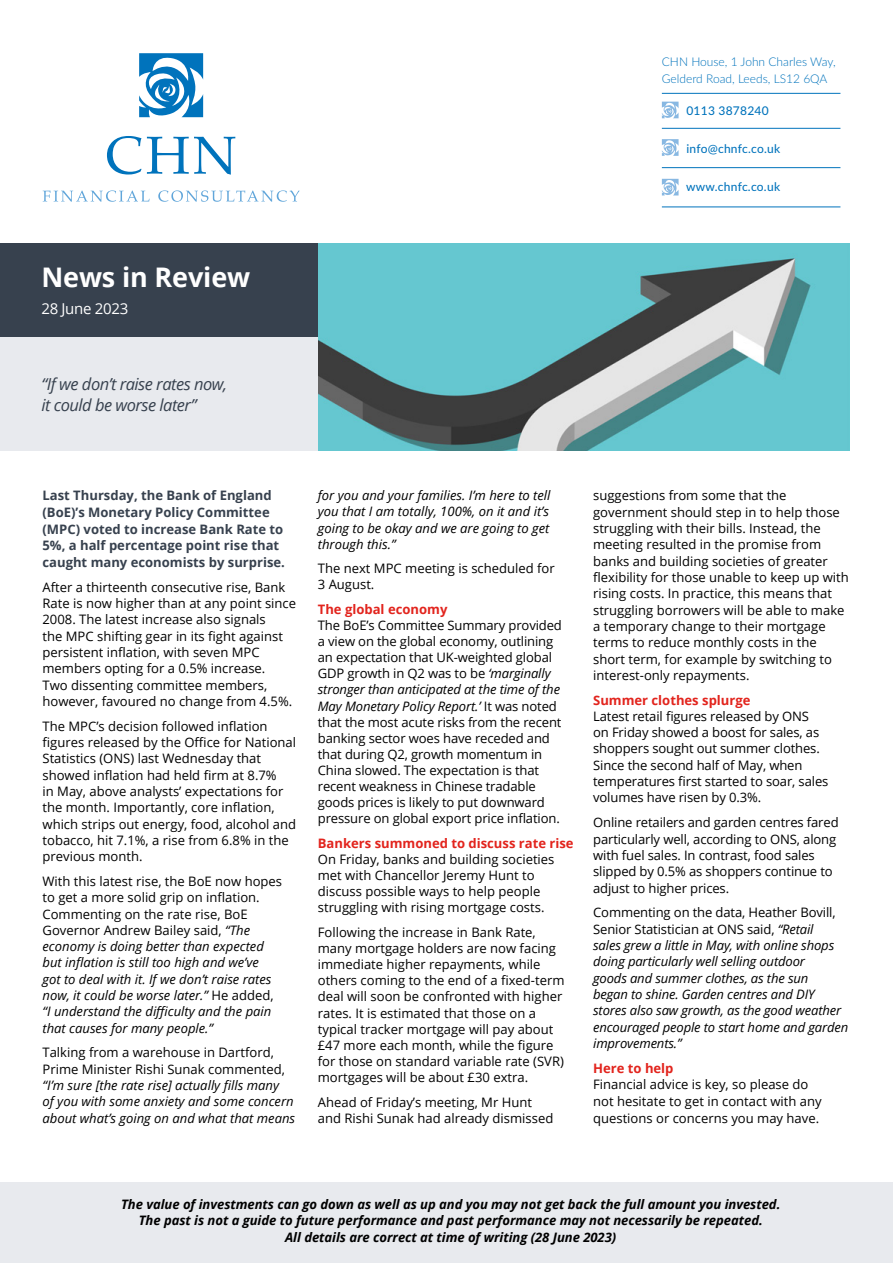
<style>
.page{position:relative;width:893px;height:1263px;background:#fff}
.page>*{position:absolute;margin:0;border:0;box-sizing:border-box;transform-origin:0 0}
.t1{font:700 27px "Open Sans";letter-spacing:-.005em;color:#fff}
.t2{font:italic 16.5px/21px "Open Sans";letter-spacing:-.03em;color:#37414e}
.t3{font:15px "Open Sans";letter-spacing:-.02em;color:#fff}
.t4{font:13.05px/16.4px "Open Sans";color:#000}
.t5{font:italic 13.05px/16.4px "Open Sans";color:#000}
.t6{font:italic 700 13.05px/16.5px "Open Sans";letter-spacing:-.005em;color:#000;text-align:center}
.t7{font:700 13.05px/16.6px "Open Sans";color:#37414e}
.t8{font:700 13.05px "Open Sans";color:#e2241d}
.t9{font:300 12px/16.5px "Lato";color:#0073bc}
.t10{font:500 12px "Lato";letter-spacing:.02em;color:#0073bc}
.s1{font-style:normal}
.s2{font-style:italic}
</style>
<div class="page">
<img style="left:318px;top:243px;width:531px;height:208px">
<div style="left:0;top:1182px;width:893px;height:81px;background:#e8eaee"></div>
<div style="left:0;top:337px;width:318px;height:114px;background:#e8eaee"></div>
<div style="left:0;top:243px;width:318px;height:94px;background:#37414e"></div>
<svg style="left:43px;top:190px;width:107px;height:12px"></svg>
<svg style="left:158px;top:190px;width:142px;height:12px"></svg>
<svg style="left:107px;top:136px;width:34px;height:39px"></svg>
<svg style="left:147px;top:137px;width:88px;height:38px"></svg>
<svg style="left:139px;top:53px;width:64px;height:65px"></svg>
<hr style="left:662px;top:93px;width:178px;height:1px;background:#0073bc">
<hr style="left:662px;top:207px;width:178px;height:1px;background:#0073bc">
<hr style="left:662px;top:167px;width:178px;height:1px;background:#0073bc">
<hr style="left:662px;top:128px;width:178px;height:1px;background:#0073bc">
<svg style="left:662px;top:102px;width:17px;height:16px"></svg>
<svg style="left:662px;top:139px;width:17px;height:17px"></svg>
<svg style="left:662px;top:179px;width:17px;height:17px"></svg>
<h1 class="t1" style="left:41px;top:258px;width:210px">News in Review</h1>
<p class="t3" style="left:41px;top:298px;width:88px">28 June 2023</p>
<p class="t2" style="left:41px;top:373px;width:187px">“If we don’t raise rates now, it could be worse later”</p>
<p class="t9" style="left:662px;top:53px;width:175px">CHN House, 1 John Charles Way,<br>Gelderd Road, Leeds, LS12 6QA</p>
<p class="t10" style="left:686px;top:103px;width:84px">0113 3878240</p>
<p class="t10" style="left:686px;top:140px;width:95px">info@chnfc.co.uk</p>
<p class="t10" style="left:686px;top:178px;width:96px">www.chnfc.co.uk</p>
<p class="t7" style="left:43px;top:487px;width:244px">Last Thursday, the Bank of England (BoE)’s Monetary Policy Committee (MPC) voted to increase Bank Rate to 5%, a half percentage point rise that caught many economists by surprise.</p>
<p class="t4" style="left:43px;top:579px;width:255px">After a thirteenth consecutive rise, Bank Rate is now higher than at any point since 2008. The latest increase also signals<br>the MPC shifting gear in its fight against persistent inflation, with seven MPC members opting for a 0.5% increase.<br>Two dissenting committee members, however, favoured no change from 4.5%.</p>
<p class="t4" style="left:43px;top:717px;width:255px">The MPC’s decision followed inflation figures released by the Office for National Statistics (ONS) last Wednesday that showed inflation had held firm at 8.7%<br>in May, above analysts’ expectations for the month. Importantly, core inflation, which strips out energy, food, alcohol and tobacco, hit 7.1%, a rise from 6.8% in the previous month.</p>
<p class="t5" style="left:43px;top:873px;width:241px"><span class="s1">With this latest rise, the BoE now hopes to get a more solid grip on inflation.<br>Commenting on the rate rise, BoE Governor Andrew Bailey said,</span> “The economy is doing better than expected but inflation is still too high and we’ve<br>got to deal with it. If we don’t raise rates now, it could be worse later.” <span class="s1">He added, </span>“I understand the difficulty and the pain that causes for many people.”</p>
<p class="t4" style="left:43px;top:1044px;width:244px">Talking from a warehouse in Dartford,<br>Prime Minister Rishi Sunak commented,</p>
<p class="t5" style="left:43px;top:1077px;width:254px">“I’m sure [the rate rise] actually fills many<br>of you with some anxiety and some concern about what’s going on and what that means</p>
<p class="t5" style="left:318px;top:487px;width:234px;text-align:justify">for you and your families. I’m here to tell you that I am totally, 100%, on it and it’s going to be okay and we are going to get through this.”</p>
<p class="t4" style="left:318px;top:560px;width:238px">The next MPC meeting is scheduled for<br>3 August.</p>
<p class="t8" style="left:318px;top:600px;width:131px">The global economy</p>
<p class="t4" style="left:318px;top:617px;width:246px">The BoE’s Committee Summary provided a view on the global economy, outlining an expectation that UK-weighted global GDP growth in Q2 was to be <span class="s2">‘marginally stronger than anticipated at the time of the May Monetary Policy Report.’</span> It was noted that the most acute risks from the recent banking sector woes have receded and that during Q2, growth momentum in China slowed. The expectation is that recent weakness in Chinese tradable goods prices is likely to put downward pressure on global export price inflation.</p>
<p class="t8" style="left:318px;top:834px;width:257px">Bankers summoned to discuss rate rise</p>
<p class="t4" style="left:318px;top:851px;width:238px">On Friday, banks and building societies met with Chancellor Jeremy Hunt to discuss possible ways to help people struggling with rising mortgage costs.</p>
<p class="t4" style="left:318px;top:924px;width:248px">Following the increase in Bank Rate, many mortgage holders are now facing immediate higher repayments, while others coming to the end of a fixed-term deal will soon be confronted with higher rates. It is estimated that those on a typical tracker mortgage will pay about £47 more each month, while the figure for those on standard variable rate (SVR) mortgages will be about £30 extra.</p>
<p class="t4" style="left:318px;top:1093px;width:237px">Ahead of Friday’s meeting, Mr Hunt and Rishi Sunak had already dismissed</p>
<p class="t4" style="left:593px;top:487px;width:257px">suggestions from some that the government should step in to help those struggling with their bills. Instead, the meeting resulted in the promise from banks and building societies of greater flexibility for those unable to keep up with rising costs. In practice, this means that struggling borrowers will be able to make a temporary change to their mortgage terms to reduce monthly costs in the short term, for example by switching to interest-only repayments.</p>
<p class="t8" style="left:593px;top:690px;width:159px">Summer clothes splurge</p>
<p class="t4" style="left:593px;top:707px;width:237px">Latest retail figures released by ONS<br>on Friday showed a boost for sales, as shoppers sought out summer clothes.<br>Since the second half of May, when temperatures first started to soar, sales volumes have risen by 0.3%.</p>
<p class="t4" style="left:593px;top:814px;width:247px">Online retailers and garden centres fared particularly well, according to ONS, along with fuel sales. In contrast, food sales slipped by 0.5% as shoppers continue to adjust to higher prices.</p>
<p class="t5" style="left:593px;top:904px;width:257px"><span class="s1">Commenting on the data, Heather Bovill, Senior Statistician at ONS said,</span> “Retail<br>sales grew a little in May, with online shops doing particularly well selling outdoor<br>goods and summer clothes, as the sun<br>began to shine. Garden centres and DIY stores also saw growth, as the good weather encouraged people to start home and garden improvements.”</p>
<p class="t8" style="left:593px;top:1058px;width:82px">Here to help</p>
<p class="t4" style="left:593px;top:1076px;width:230px">Financial advice is key, so please do not hesitate to get in contact with any questions or concerns you may have.</p>
<p class="t6" style="left:121px;top:1195px;width:661px">The value of investments can go down as well as up and you may not get back the full amount you invested.<br>The past is not a guide to future performance and past performance may not necessarily be repeated.<br>All details are correct at time of writing (28 June 2023)</p>
</div>
